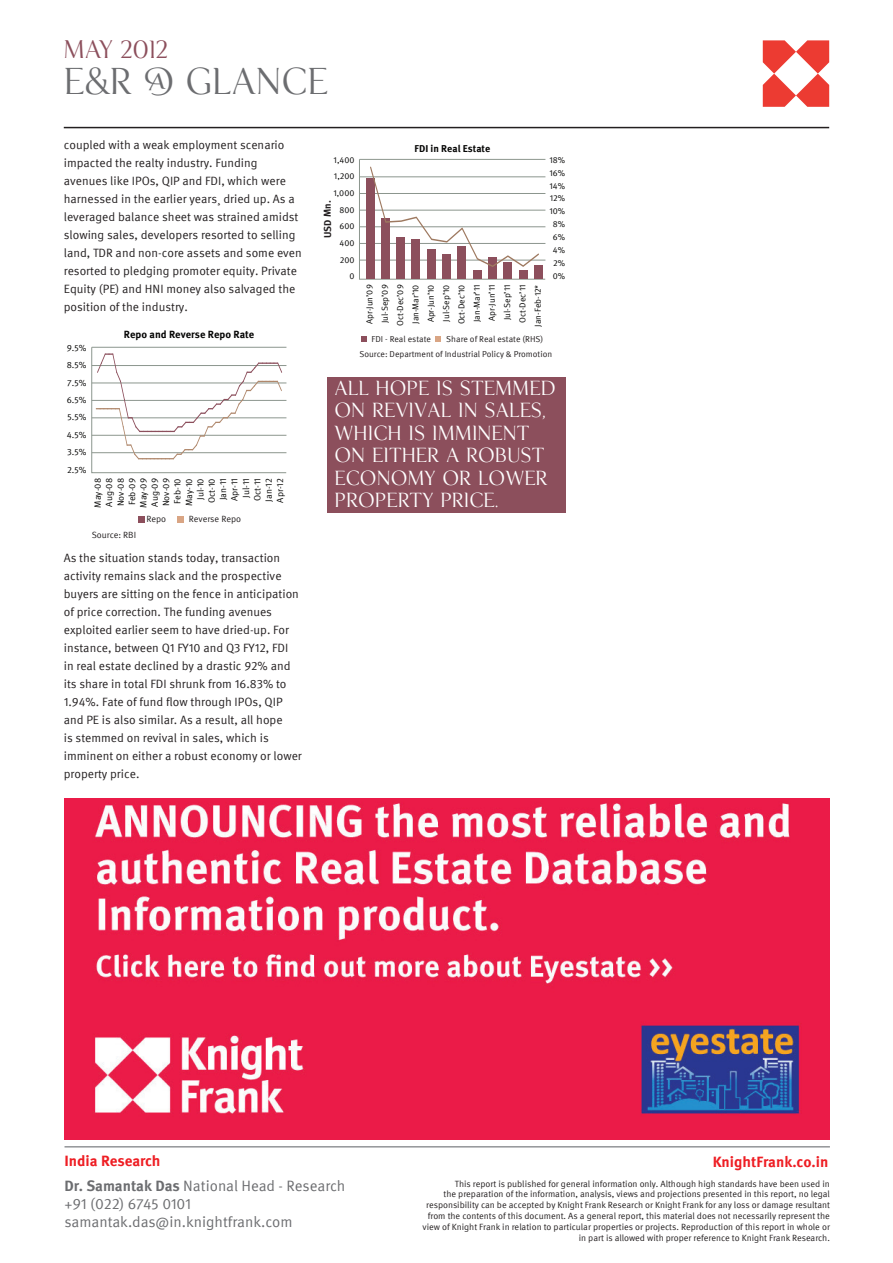
<style>
.page{position:relative;width:893px;height:1263px;background:#fff}
.page>*{position:absolute;margin:0;border:0;box-sizing:border-box;transform-origin:0 0}
.t1{font:33px "KF Display";color:#6c6d70}
.t2{font:22.5px "KF Display";color:#8c4f5c}
.t3{font:18px/22.5px "KF Display";color:#fff}
.t4{font:15px/25.3px "KF Meta OT";color:#6c6d70}
.t5{font:700 15px "KF Meta OT";color:#ee1d23}
.t6{font:12px/18px "KF Meta OT";color:#231f20}
.t7{font:700 10.5px "KF Meta OT";color:#050504}
.t8{font:700 10.05px "KF Meta OT";color:#050504}
.t9{font:700 10.05px "KF Meta OT";color:#231f20}
.t10{font:9px/10.8px "KF Meta OT";color:#231f20;text-align:right}
.t11{font:9px/11.4px "KF Meta OT";color:#050504;text-align:justify}
.t12{font:8.55px/15.3px "KF Meta OT";color:#050504;text-align:center}
.t13{font:8.55px "KF Meta OT";color:#231f20}
.s1{font-weight:700;color:#ee1d23}
.s2{font-weight:700}
</style>
<div class="page">
<svg style="left:763px;top:40px;width:66px;height:67px"></svg>
<hr style="left:64px;top:127px;width:765px;height:1px;background:#231f20">
<hr style="left:65px;top:1146px;width:765px;height:1px;background:#939598">
<img style="left:65px;top:799px;width:765px;height:341px">
<div style="left:327px;top:377px;width:238px;height:136px;background:#8c4f5c"></div>
<svg style="left:361px;top:336px;width:5px;height:6px"></svg>
<svg style="left:435px;top:336px;width:6px;height:6px"></svg>
<svg style="left:359px;top:159px;width:187px;height:121px"></svg>
<svg style="left:138px;top:516px;width:6px;height:6px"></svg>
<svg style="left:177px;top:516px;width:6px;height:6px"></svg>
<svg style="left:91px;top:346px;width:196px;height:127px"></svg>
<h2 class="t2" style="left:63px;top:36px;width:106px">MAY 2012</h2>
<h1 class="t1" style="left:64px;top:62px;width:266px">E&amp;R @ GLANCE</h1>
<p class="t6" style="left:64px;top:136px;width:240px">coupled with a weak employment scenario impacted the realty industry. Funding avenues like IPOs, QIP and FDI, which were harnessed in the earlier years¸ dried up. As a leveraged balance sheet was strained amidst slowing sales, developers resorted to selling land, TDR and non-core assets and some even resorted to pledging promoter equity. Private Equity (PE) and HNI money also salvaged the position of the industry.</p>
<p class="t11" style="left:67px;top:339px;width:21px;line-height:17.4px">9.5% 8.5% 7.5%</p>
<p class="t11" style="left:67px;top:391px;width:21px;line-height:17.4px">6.5% 5.5% 4.5% 3.5%</p>
<p class="t11" style="left:67px;top:464px;width:21px">2.5%</p>
<p class="t7" style="left:124px;top:327px;width:132px">Repo and Reverse Repo Rate</p>
<p class="t11" style="left:92px;top:508px;width:31px;rotate:-90deg">May-08<br>Aug-08<br>Nov-08</p>
<p class="t11" style="left:274px;top:502px;width:26px;rotate:-90deg">Apr-12</p>
<p class="t11" style="left:126px;top:505px;width:29px;rotate:-90deg">Feb-09</p>
<p class="t11" style="left:138px;top:508px;width:31px;text-align:right;rotate:-90deg">May-09<br>Aug-09<br>Nov-09<br>Feb-10<br>May-10<br>Jul-10<br>Oct-10<br>Jan-11<br>Apr-11<br>Jul-11<br>Oct-11<br>Jan-12</p>
<p class="t10" style="left:146px;top:513px;width:21px">Repo</p>
<p class="t10" style="left:189px;top:513px;width:54px">Reverse Repo</p>
<p class="t10" style="left:92px;top:530px;width:46px">Source: RBI</p>
<p class="t6" style="left:64px;top:549px;width:240px">As the situation stands today, transaction activity remains slack and the prospective buyers are sitting on the fence in anticipation of price correction. The funding avenues exploited earlier seem to have dried-up. For instance, between Q1 FY10 and Q3 FY12, FDI<br>in real estate declined by a drastic 92% and its share in total FDI shrunk from 16.83% to 1.94%. Fate of fund flow through IPOs, QIP and PE is also similar. As a result, all hope<br>is stemmed on revival in sales, which is imminent on either a robust economy or lower property price.</p>
<p class="t8" style="left:415px;top:142px;width:77px">FDI in Real Estate</p>
<p class="t12" style="left:333px;top:151px;width:23px;line-height:16.6px;text-align:justify">1,400<br>1,200<br>1,000</p>
<p class="t12" style="left:549px;top:153px;width:17px;line-height:12.9px">18%<br>16%<br>14%<br>12%<br>10%<br>8%<br>6%<br>4%<br>2%</p>
<p class="t9" style="left:321px;top:238px;width:39px;rotate:-91deg">USD Mn.</p>
<p class="t12" style="left:339px;top:201px;width:17px;line-height:16.6px;text-align:justify">800<br>600<br>400<br>200</p>
<p class="t12" style="left:349px;top:269px;width:7px">0</p>
<p class="t12" style="left:553px;top:269px;width:14px">0%</p>
<p class="t12" style="left:362px;top:326px;width:43px;rotate:-90deg">Apr-Jun’09<br>Jul-Sep’09<br>Oct-Dec’09</p>
<p class="t12" style="left:530px;top:327px;width:44px;rotate:-90deg">Jan-Feb-12*</p>
<p class="t12" style="left:408px;top:324px;width:41px;rotate:-90deg">Jan-Mar’10<br>Apr-Jun’10<br>Jul-Sep’10<br>Oct-Dec’10<br>Jan-Mar’11<br>Apr-Jun’11<br>Jul-Sep’11<br>Oct-Dec’11</p>
<p class="t13" style="left:372px;top:334px;width:61px">FDI - Real estate</p>
<p class="t13" style="left:446px;top:334px;width:99px">Share of Real estate (RHS)</p>
<p class="t13" style="left:359px;top:349px;width:194px">Source: Department of Industrial Policy &amp; Promotion</p>
<h3 class="t3" style="left:334px;top:377px;width:223px">ALL HOPE IS STEMMED<br>ON REVIVAL IN SALES,<br>WHICH IS IMMINENT<br>ON EITHER A ROBUST<br>ECONOMY OR LOWER<br>PROPERTY PRICE.</h3>
<p class="t4" style="left:65px;top:1148px;width:282px"><span class="s1">India Research<br></span><span class="s2">Dr. Samantak Das</span> National Head - Research</p>
<p class="t4" style="left:65px;top:1195px;width:230px;line-height:18px">+91 (022) 6745 0101 samantak.das@in.knightfrank.com</p>
<p class="t5" style="left:713px;top:1152px;width:117px">KnightFrank.co.in</p>
<p class="t10" style="left:423px;top:1178px;width:409px">This report is published for general information only. Although high standards have been used in<br>the preparation of the information, analysis, views and projections presented in this report, no legal responsibility can be accepted by Knight Frank Research or Knight Frank for any loss or damage resultant from the contents of this document. As a general report, this material does not necessarily represent the view of Knight Frank in relation to particular properties or projects. Reproduction of this report in whole or in part is allowed with proper reference to Knight Frank Research.</p>
</div>
